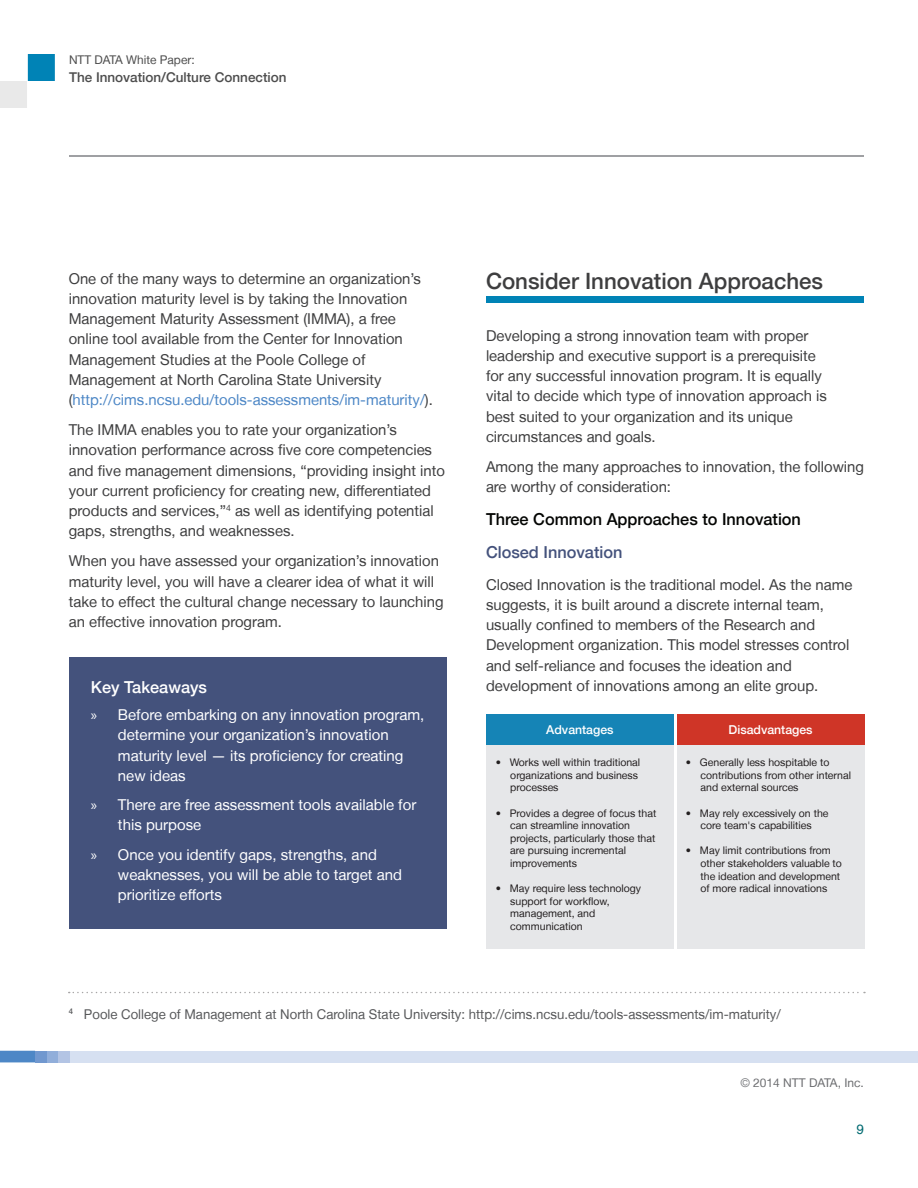
<style>
.page{position:relative;width:918px;height:1188px;background:#fff}
.page>*{position:absolute;margin:0;border:0;box-sizing:border-box;transform-origin:0 0}
.t1{font:500 22.5px "Helvetica Neue LT";color:#3e3e3f}
.t2{font:500 16.5px "Helvetica Neue LT";color:#040503}
.t3{font:500 16.5px "Helvetica Neue LT";color:#44527c}
.t4{font:500 16.5px "Helvetica Neue LT";color:#fff}
.t5{font:15px/20.2px "Helvetica Neue LT";color:#3e3e3f}
.t6{font:15px/20.2px "Helvetica Neue LT";color:#fff}
.t7{font:13.5px "Helvetica Neue LT";color:#57585a}
.t8{font:500 13.5px "Helvetica Neue LT";color:#4d4d4d}
.t9{font:13.5px "Helvetica LT Com";color:#006a71}
.t10{font:500 12.3px "Helvetica Neue LT";color:#fff}
.t11{font:12px "Helvetica Neue LT";color:#4d4d4d}
.t12{font:12px "Helvetica Neue LT";color:#6c6d70}
.t13{font:10.5px/12.6px "Helvetica Neue LT";color:#231f20}
.s1{color:#4d87c6}
.s2{font-family:"Myriad Pro"}
.s3{color:#808285}
</style>
<div class="page">
<svg style="left:0;top:1051px;width:35px;height:11px"></svg>
<div style="left:35px;top:1051px;width:12px;height:11px;background:#7198cf"></div>
<div style="left:47px;top:1051px;width:12px;height:11px;background:#91aeda"></div>
<div style="left:59px;top:1051px;width:11px;height:11px;background:#b3c4e4"></div>
<div style="left:70px;top:1051px;width:848px;height:11px;background:#d6e0f1"></div>
<svg style="left:0;top:54px;width:55px;height:54px"></svg>
<hr style="left:69px;top:155px;width:795px;height:2px;background:#808285">
<div style="left:69px;top:658px;width:378px;height:271px;background:#44527c"></div>
<div style="left:486px;top:297px;width:378px;height:6px;background:#0083b6"></div>
<svg style="left:69px;top:992px;width:796px;height:1px"></svg>
<div style="left:486px;top:738px;width:188px;height:211px;background:#e6e7e9"></div>
<div style="left:677px;top:738px;width:188px;height:211px;background:#e6e7e9"></div>
<div style="left:486px;top:714px;width:188px;height:31px;background:#1584b6"></div>
<div style="left:677px;top:714px;width:188px;height:31px;background:#cf3527"></div>
<p class="t11" style="left:69px;top:53px;width:127px">NTT DATA White Paper:</p>
<p class="t8" style="left:69px;top:69px;width:219px">The Innovation/Culture Connection</p>
<p class="t5" style="left:69px;top:268px;width:366px">One of the many ways to determine an organization’s innovation maturity level is by taking the Innovation Management Maturity Assessment (IMMA), a free online tool available from the Center for Innovation Management Studies at the Poole College of Management at North Carolina State University (<span class="s1">http://cims.ncsu.edu/tools-assessments/im-maturity/</span>).</p>
<p class="t5" style="left:69px;top:420px;width:378px">The IMMA enables you to rate your organization’s innovation performance across five core competencies and five management dimensions, “providing insight into your current proficiency for creating new, differentiated products and services,”<sup>4</sup> as well as identifying potential gaps, strengths, and weaknesses.</p>
<p class="t5" style="left:69px;top:551px;width:376px">When you have assessed your organization’s innovation maturity level, you will have a clearer idea of what it will take to effect the cultural change necessary to launching an effective innovation program.</p>
<p class="t4" style="left:91px;top:677px;width:118px">Key Takeaways</p>
<p class="t6" style="left:118px;top:705px;width:308px;text-indent:-27px"><span class="s2">»</span> Before embarking on any innovation program, determine your organization’s innovation maturity level — its proficiency for creating new ideas</p>
<p class="t6" style="left:118px;top:795px;width:300px;text-indent:-27px"><span class="s2">»</span> There are free assessment tools available for this purpose</p>
<p class="t6" style="left:118px;top:844px;width:286px;text-indent:-27px"><span class="s2">»</span> Once you identify gaps, strengths, and weaknesses, you will be able to target and prioritize efforts</p>
<h1 class="t1" style="left:486px;top:268px;width:339px">Consider Innovation Approaches</h1>
<p class="t5" style="left:486px;top:325px;width:342px">Developing a strong innovation team with proper leadership and executive support is a prerequisite for any successful innovation program. It is equally vital to decide which type of innovation approach is best suited to your organization and its unique circumstances and goals.</p>
<p class="t5" style="left:486px;top:456px;width:380px">Among the many approaches to innovation, the following are worthy of consideration:</p>
<p class="t2" style="left:486px;top:509px;width:317px">Three Common Approaches to Innovation</p>
<p class="t3" style="left:486px;top:543px;width:138px">Closed Innovation</p>
<p class="t5" style="left:486px;top:574px;width:368px">Closed Innovation is the traditional model. As the name suggests, it is built around a discrete internal team, usually confined to members of the Research and Development organization. This model stresses control and self-reliance and focuses the ideation and development of innovations among an elite group.</p>
<p class="t10" style="left:546px;top:722px;width:69px">Advantages</p>
<p class="t10" style="left:729px;top:722px;width:85px">Disadvantages</p>
<p class="t13" style="left:510px;top:756px;width:131px;text-indent:-15px">• Works well within traditional organizations and business processes</p>
<p class="t13" style="left:510px;top:806px;width:148px;text-indent:-15px">• Provides a degree of focus that can streamline innovation projects, particularly those that are pursuing incremental improvements</p>
<p class="t13" style="left:510px;top:882px;width:132px;text-indent:-15px">• May require less technology support for workflow, management, and communication</p>
<p class="t13" style="left:701px;top:756px;width:152px;text-indent:-15px">• Generally less hospitable to contributions from other internal and external sources</p>
<p class="t13" style="left:686px;top:806px;width:144px;text-align:center">• May rely excessively on the core team's capabilities</p>
<p class="t13" style="left:701px;top:844px;width:143px;text-indent:-15px">• May limit contributions from other stakeholders valuable to the ideation and development of more radical innovations</p>
<p class="t7" style="left:69px;top:1006px;width:714px"><sup>4</sup> Poole College of Management at North Carolina State University: http://cims.ncsu.edu/tools-assessments/im-maturity/</p>
<p class="t12" style="left:740px;top:1075px;width:125px"><span class="s3">©</span> 2014 NTT DATA, Inc.</p>
<p class="t9" style="left:856px;top:1121px;width:9px">9</p>
</div>
